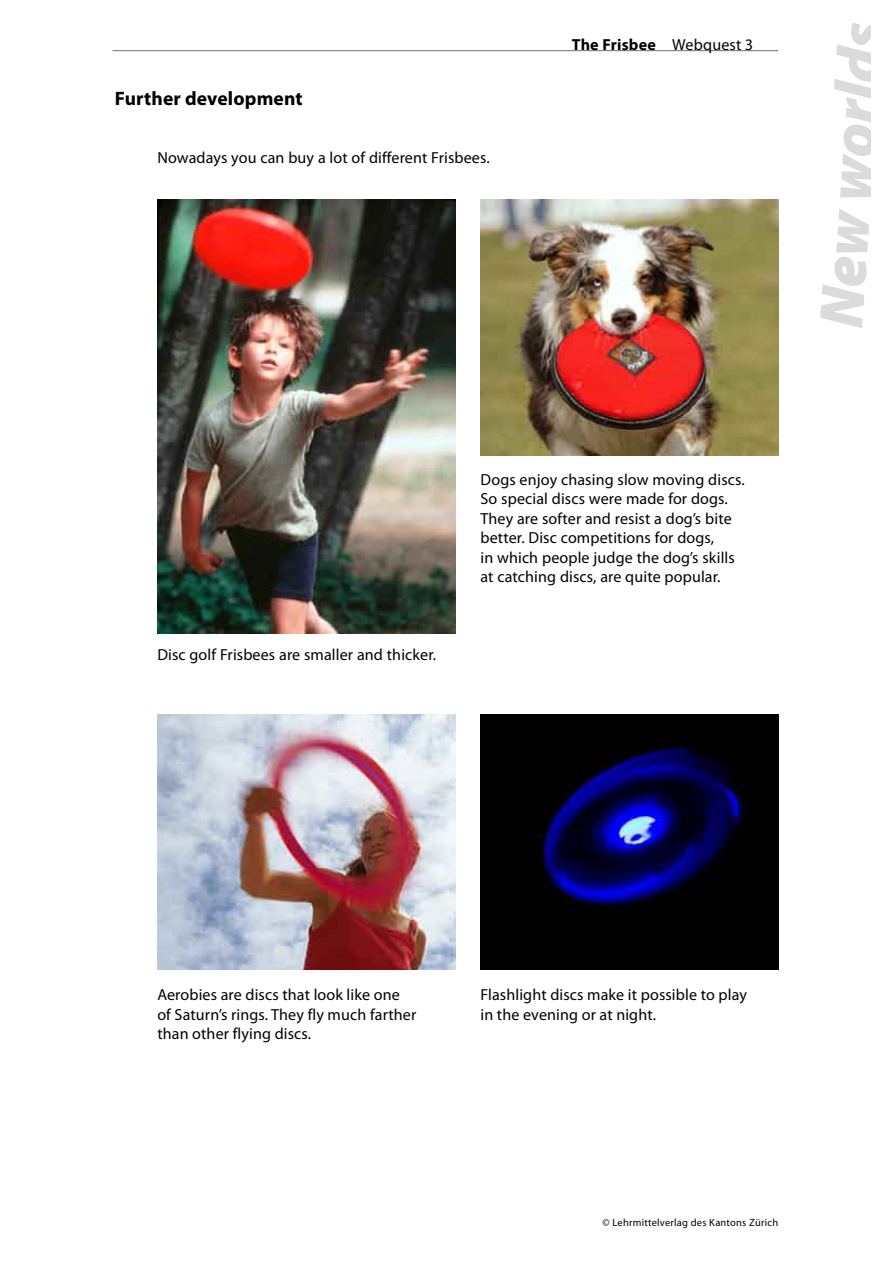
<style>
.page{position:relative;width:893px;height:1263px;background:#fff}
.page>*{position:absolute;margin:0;border:0;box-sizing:border-box;transform-origin:0 0}
.t1{font:italic 900 63px "Myriad Pro";color:#dbdbdb;scale:.95 1}
.t2{font:700 19.5px "Myriad Pro";letter-spacing:.01em;color:#000}
.t3{font:16.05px/19.5px "Myriad Pro";letter-spacing:.01em;color:#000}
.t4{font:700 16.05px "Myriad Pro";letter-spacing:.01em;color:#000}
.t5{font:10.5px "Myriad Pro";letter-spacing:.02em;color:#000}
.s1{font-weight:400}
</style>
<div class="page">
<img style="left:480px;top:200px;width:298px;height:255px">
<img style="left:157px;top:200px;width:298px;height:434px">
<img style="left:157px;top:714px;width:298px;height:255px">
<img style="left:480px;top:714px;width:298px;height:255px">
<hr style="left:113px;top:50px;width:665px;height:1px;background:#707070">
<p class="t2" style="left:115px;top:85px;width:189px">Further development</p>
<p class="t3" style="left:157px;top:148px;width:334px">Nowadays you can buy a lot of different Frisbees.</p>
<p class="t4" style="left:572px;top:34px;width:171px">The Frisbee <span class="s1">Webquest</span></p>
<p class="t3" style="left:157px;top:645px;width:280px">Disc golf Frisbees are smaller and thicker.</p>
<p class="t3" style="left:480px;top:469px;width:266px">Dogs enjoy chasing slow moving discs.<br>So special discs were made for dogs.<br>They are softer and resist a dog’s bite better. Disc competitions for dogs,<br>in which people judge the dog’s skills at catching discs, are quite popular.</p>
<h1 class="t1" style="left:799px;top:325px;width:324px;rotate:-86deg">New worlds</h1>
<p class="t3" style="left:157px;top:985px;width:261px">Aerobies are discs that look like one of Saturn’s rings. They fly much farther than other flying discs.</p>
<p class="t3" style="left:480px;top:985px;width:268px">Flashlight discs make it possible to play in the evening or at night.</p>
<p class="t5" style="left:603px;top:1216px;width:177px">© Lehrmittelverlag des Kantons Zürich</p>
</div>
